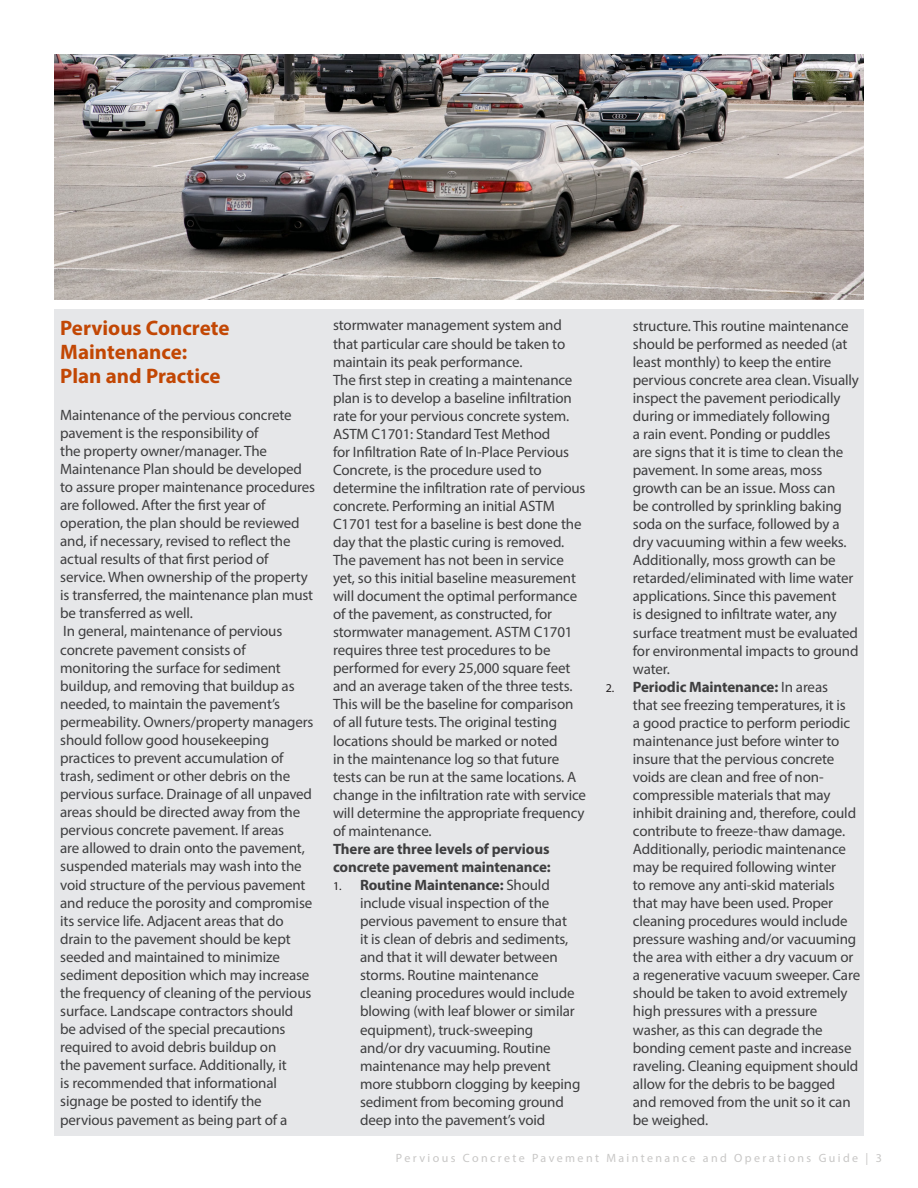
<style>
.page{position:relative;width:918px;height:1188px;background:#fff}
.page>*{position:absolute;margin:0;border:0;box-sizing:border-box;transform-origin:0 0}
.t1{font:700 21px/24.2px "Myriad Pro";color:#c24704}
.t2{font:15px/18px "Myriad Pro";letter-spacing:-.01em;color:#3e3e3f}
.t3{font:700 15px/18px "Myriad Pro";letter-spacing:-.01em;color:#3e3e3f}
.t4{font:12px "Myriad Pro";letter-spacing:.2em;color:#c8c7c6}
.s1{font-size:12px;color:#231f20}
.s2{font-weight:700}
</style>
<div class="page">
<div style="left:54px;top:309px;width:810px;height:827px;background:#e6e7e9"></div>
<img style="left:54px;top:54px;width:810px;height:245px">
<h1 class="t1" style="left:60px;top:315px;width:171px">Pervious Concrete<br>Maintenance:<br>Plan and Practice</h1>
<p class="t2" style="left:60px;top:405px;width:256px">Maintenance of the pervious concrete pavement is the responsibility of<br>the property owner/manager. The Maintenance Plan should be developed to assure proper maintenance procedures are followed. After the first year of operation, the plan should be reviewed and, if necessary, revised to reflect the actual results of that first period of service. When ownership of the property is transferred, the maintenance plan must be transferred as well.<br>In general, maintenance of pervious concrete pavement consists of monitoring the surface for sediment buildup, and removing that buildup as needed, to maintain the pavement’s permeability. Owners/property managers should follow good housekeeping practices to prevent accumulation of trash, sediment or other debris on the pervious surface. Drainage of all unpaved areas should be directed away from the pervious concrete pavement. If areas<br>are allowed to drain onto the pavement, suspended materials may wash into the void structure of the pervious pavement and reduce the porosity and compromise its service life. Adjacent areas that do drain to the pavement should be kept seeded and maintained to minimize sediment deposition which may increase the frequency of cleaning of the pervious surface. Landscape contractors should<br>be advised of the special precautions required to avoid debris buildup on<br>the pavement surface. Additionally, it<br>is recommended that informational signage be posted to identify the pervious pavement as being part of a</p>
<p class="t2" style="left:333px;top:316px;width:254px">stormwater management system and that particular care should be taken to maintain its peak performance.<br>The first step in creating a maintenance plan is to develop a baseline infiltration rate for your pervious concrete system.<br>ASTM C1701: Standard Test Method<br>for Infiltration Rate of In-Place Pervious Concrete, is the procedure used to determine the infiltration rate of pervious concrete. Performing an initial ASTM C1701 test for a baseline is best done the day that the plastic curing is removed.<br>The pavement has not been in service yet, so this initial baseline measurement will document the optimal performance of the pavement, as constructed, for stormwater management. ASTM C1701 requires three test procedures to be performed for every 25,000 square feet and an average taken of the three tests.<br>This will be the baseline for comparison of all future tests. The original testing locations should be marked or noted<br>in the maintenance log so that future tests can be run at the same locations. A change in the infiltration rate with service will determine the appropriate frequency of maintenance.</p>
<p class="t3" style="left:333px;top:839px;width:219px">There are three levels of pervious concrete pavement maintenance:</p>
<p class="t2" style="left:360px;top:876px;width:222px;text-indent:-27px"><span class="s1">1.</span> <span class="s2">Routine Maintenance:</span> Should include visual inspection of the pervious pavement to ensure that<br>it is clean of debris and sediments, and that it will dewater between storms. Routine maintenance cleaning procedures would include blowing (with leaf blower or similar equipment), truck-sweeping<br>and/or dry vacuuming. Routine maintenance may help prevent more stubborn clogging by keeping sediment from becoming ground deep into the pavement’s void</p>
<p class="t2" style="left:633px;top:316px;width:228px">structure. This routine maintenance should be performed as needed (at least monthly) to keep the entire pervious concrete area clean. Visually inspect the pavement periodically during or immediately following<br>a rain event. Ponding or puddles<br>are signs that it is time to clean the pavement. In some areas, moss growth can be an issue. Moss can<br>be controlled by sprinkling baking soda on the surface, followed by a dry vacuuming within a few weeks.<br>Additionally, moss growth can be retarded/eliminated with lime water applications. Since this pavement<br>is designed to infiltrate water, any surface treatment must be evaluated for environmental impacts to ground water.</p>
<p class="t2" style="left:633px;top:677px;width:229px;text-indent:-27px"><span class="s1">2.</span> <span class="s2">Periodic Maintenance:</span> In areas<br>that see freezing temperatures, it is<br>a good practice to perform periodic maintenance just before winter to insure that the pervious concrete voids are clean and free of non&shy;compressible materials that may inhibit draining and, therefore, could contribute to freeze-thaw damage.<br>Additionally, periodic maintenance may be required following winter<br>to remove any anti-skid materials that may have been used. Proper cleaning procedures would include pressure washing and/or vacuuming the area with either a dry vacuum or a regenerative vacuum sweeper. Care should be taken to avoid extremely high pressures with a pressure washer, as this can degrade the bonding cement paste and increase raveling. Cleaning equipment should allow for the debris to be bagged and removed from the unit so it can be weighed.</p>
<p class="t4" style="left:396px;top:1151px;width:488px">Pervious Concrete Pavement Maintenance and Operations Guide | 3</p>
</div>
